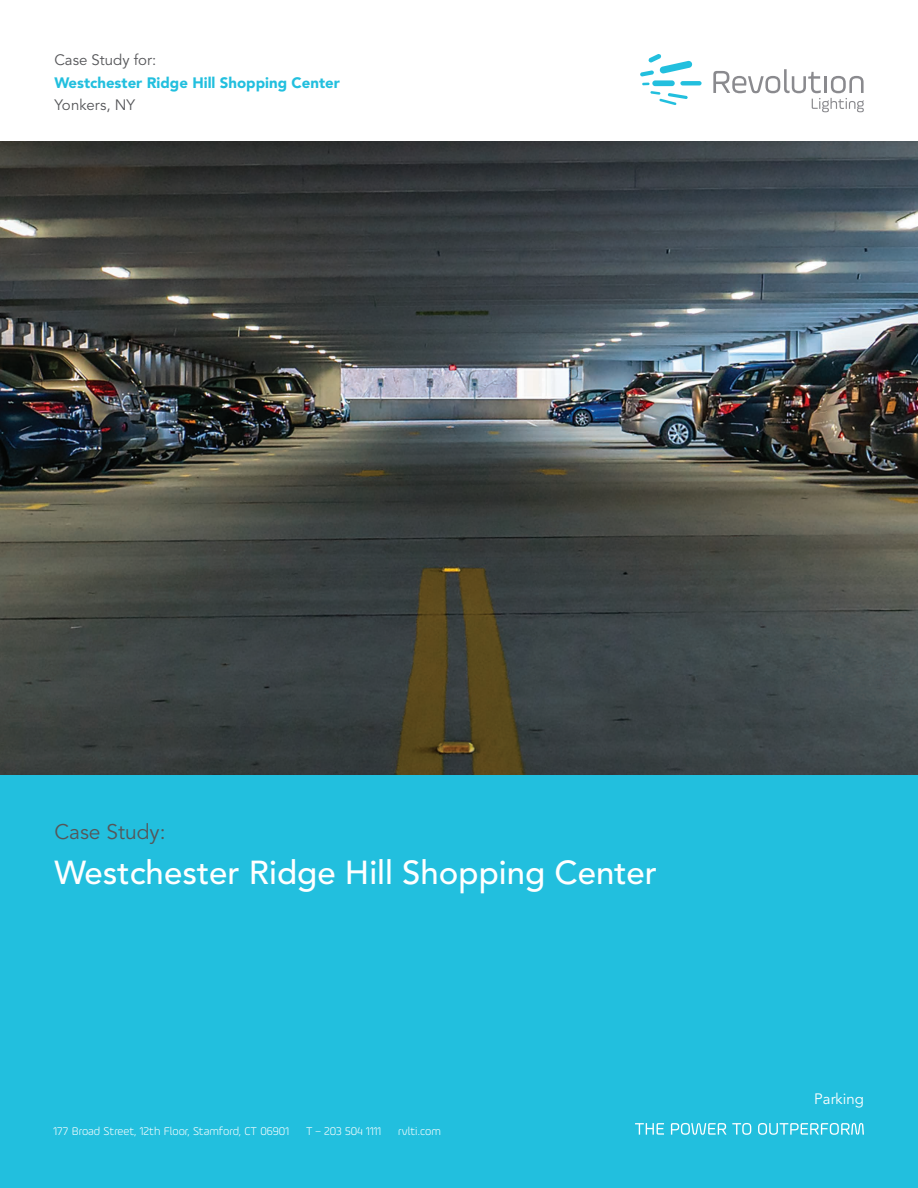
<style>
.page{position:relative;width:918px;height:1188px;background:#fff}
.page>*{position:absolute;margin:0;border:0;box-sizing:border-box;transform-origin:0 0}
.First_Page_Title{font:500 33px "Avenir LT Std";color:#fff}
.t1{font:21px "Avenir LT Std";color:#555659}
.Case_Study_for{font:900 15px "Avenir LT Std";color:#22bfde}
.Case_Study_for-2{font:15px "Avenir LT Std";color:#555659}
.t2{font:15px "Avenir LT Std";color:#fff}
.t3{font:300 11.85px "Ample";color:#fff}
</style>
<div class="page">
<div style="left:0;top:770px;width:918px;height:418px;background:#22bfde"></div>
<svg style="left:640px;top:54px;width:62px;height:51px"></svg>
<svg style="left:713px;top:69px;width:151px;height:43px"></svg>
<svg style="left:635px;top:1123px;width:29px;height:12px"></svg>
<svg style="left:671px;top:1123px;width:80px;height:12px"></svg>
<svg style="left:758px;top:1123px;width:106px;height:12px"></svg>
<img style="left:0;top:142px;width:918px;height:632px">
<p class="Case_Study_for-2" style="left:54px;top:52px;width:103px">Case Study for:</p>
<p class="Case_Study_for" style="left:54px;top:74px;width:287px">Westchester Ridge Hill Shopping Center</p>
<p class="Case_Study_for-2" style="left:54px;top:97px;width:82px">Yonkers, NY</p>
<p class="t1" style="left:54px;top:820px;width:113px">Case Study:</p>
<p class="First_Page_Title" style="left:54px;top:854px;width:604px">Westchester Ridge Hill Shopping Center</p>
<p class="t3" style="left:53px;top:1124px;width:237px">177 Broad Street, 12th Floor, Stamford, CT 06901</p>
<p class="t3" style="left:306px;top:1124px;width:77px">T – 203 504 1111</p>
<p class="t3" style="left:398px;top:1124px;width:44px">rvlti.com</p>
<p class="t2" style="left:814px;top:1090px;width:51px">Parking</p>
</div>
